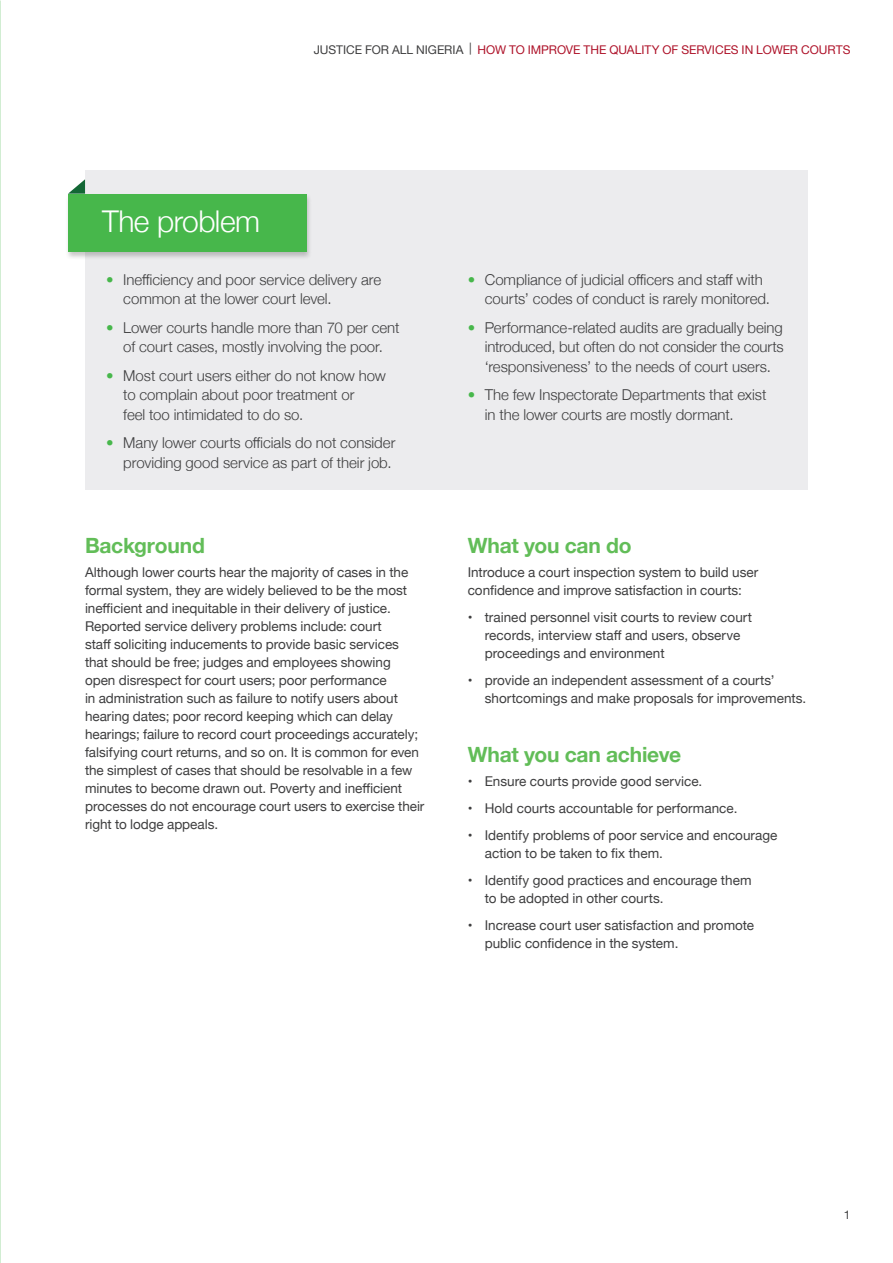
<style>
.page{position:relative;width:893px;height:1263px;background:#fff}
.page>*{position:absolute;margin:0;border:0;box-sizing:border-box;transform-origin:0 0}
.t1{font:300 30px "Helvetica Neue";letter-spacing:-.02em;color:#fff}
.t2{font:700 21px "Helvetica Neue";letter-spacing:-.01em;color:#62bd58}
.t3{font:300 15px/19.5px "Helvetica Neue";letter-spacing:-.005em;color:#3e3e3f}
.t4{font:13.5px/18px "Helvetica Neue";color:#3e3e3f}
.t5{font:12px "Helvetica Neue";color:#ae1229}
.t6{font:12px "Helvetica Neue";color:#3e3e3f}
.s1{color:#3e3e3f}
.s2{color:#47b74b}
</style>
<div class="page">
<div style="left:85px;top:170px;width:723px;height:320px;background:#ececee"></div>
<svg style="left:69px;top:179px;width:16px;height:14px"></svg>
<div style="left:65px;top:193px;width:248px;height:67px;background:#231f20;opacity:.25"></div>
<div style="left:68px;top:194px;width:238px;height:58px;background:#47b74b"></div>
<p class="t6" style="left:314px;top:41px;width:130px">JUSTICE FOR ALL Nigeria</p>
<p class="t5" style="left:469px;top:41px;width:123px"><span class="s1">|</span> How to improve the</p>
<p class="t5" style="left:609px;top:41px;width:17px">qualit</p>
<p class="t5" style="left:652px;top:41px;width:39px">y of ser</p>
<p class="t5" style="left:705px;top:41px;width:15px">vices</p>
<p class="t5" style="left:742px;top:41px;width:69px">inlower courts</p>
<h1 class="t1" style="left:102px;top:197px;width:160px">The problem</h1>
<p class="t3" style="left:123px;top:269px;width:259px;text-indent:-17px"><span class="s2">•</span> Inefficiency and poor service delivery are common at the lower court level.</p>
<p class="t3" style="left:106px;top:317px;width:295px;text-align:center"><span class="s2">•</span> Lower courts handle more than 70 per cent of court cases, mostly involving the poor.</p>
<p class="t3" style="left:123px;top:365px;width:264px;text-indent:-17px"><span class="s2">•</span> Most court users either do not know how to complain about poor treatment or<br>feel too intimidated to do so.</p>
<p class="t3" style="left:106px;top:432px;width:291px;text-align:right"><span class="s2">•</span> Many lower courts officials do not consider providing good service as part of their job.</p>
<h2 class="t2" style="left:85px;top:529px;width:121px">Background</h2>
<p class="t4" style="left:85px;top:564px;width:341px">Although lower courts hear the majority of cases in the formal system, they are widely believed to be the most inefficient and inequitable in their delivery of justice.<br>Reported service delivery problems include: court<br>staff soliciting inducements to provide basic services that should be free; judges and employees showing open disrespect for court users; poor performance<br>in administration such as failure to notify users about hearing dates; poor record keeping which can delay hearings; failure to record court proceedings accurately; falsifying court returns, and so on. It is common for even the simplest of cases that should be resolvable in a few minutes to become drawn out. Poverty and inefficient processes do not encourage court users to exercise their right to lodge appeals.</p>
<p class="t3" style="left:485px;top:269px;width:287px;text-indent:-17px"><span class="s2">•</span> Compliance of judicial officers and staff with courts’ codes of conduct is rarely monitored.</p>
<p class="t3" style="left:485px;top:317px;width:300px;text-align:justify;text-indent:-17px"><span class="s2">•</span> Performance-related audits are gradually being introduced, but often do not consider the courts ‘responsiveness’ to the needs of court users.</p>
<p class="t3" style="left:485px;top:384px;width:283px;text-indent:-17px"><span class="s2">•</span> The few Inspectorate Departments that exist in the lower courts are mostly dormant.</p>
<h2 class="t2" style="left:468px;top:529px;width:165px">What you can do</h2>
<p class="t4" style="left:468px;top:564px;width:292px">Introduce a court inspection system to build user confidence and improve satisfaction in courts:</p>
<p class="t4" style="left:485px;top:609px;width:269px;text-indent:-17px">• trained personnel visit courts to review court records, interview staff and users, observe proceedings and environment</p>
<p class="t4" style="left:485px;top:672px;width:323px;text-indent:-17px">• provide an independent assessment of a courts’ shortcomings and make proposals for improvements.</p>
<h2 class="t2" style="left:468px;top:738px;width:215px">What you can achieve</h2>
<p class="t4" style="left:468px;top:773px;width:236px">• Ensure courts provide good service.</p>
<p class="t4" style="left:468px;top:800px;width:271px">• Hold courts accountable for performance.</p>
<p class="t4" style="left:485px;top:827px;width:294px;text-indent:-17px">• Identify problems of poor service and encourage action to be taken to fix them.</p>
<p class="t4" style="left:485px;top:872px;width:268px;text-indent:-17px">• Identify good practices and encourage them to be adopted in other courts.</p>
<p class="t4" style="left:485px;top:917px;width:271px;text-indent:-17px">• Increase court user satisfaction and promote public confidence in the system.</p>
<p class="t6" style="left:844px;top:1206px;width:8px">1</p>
</div>
